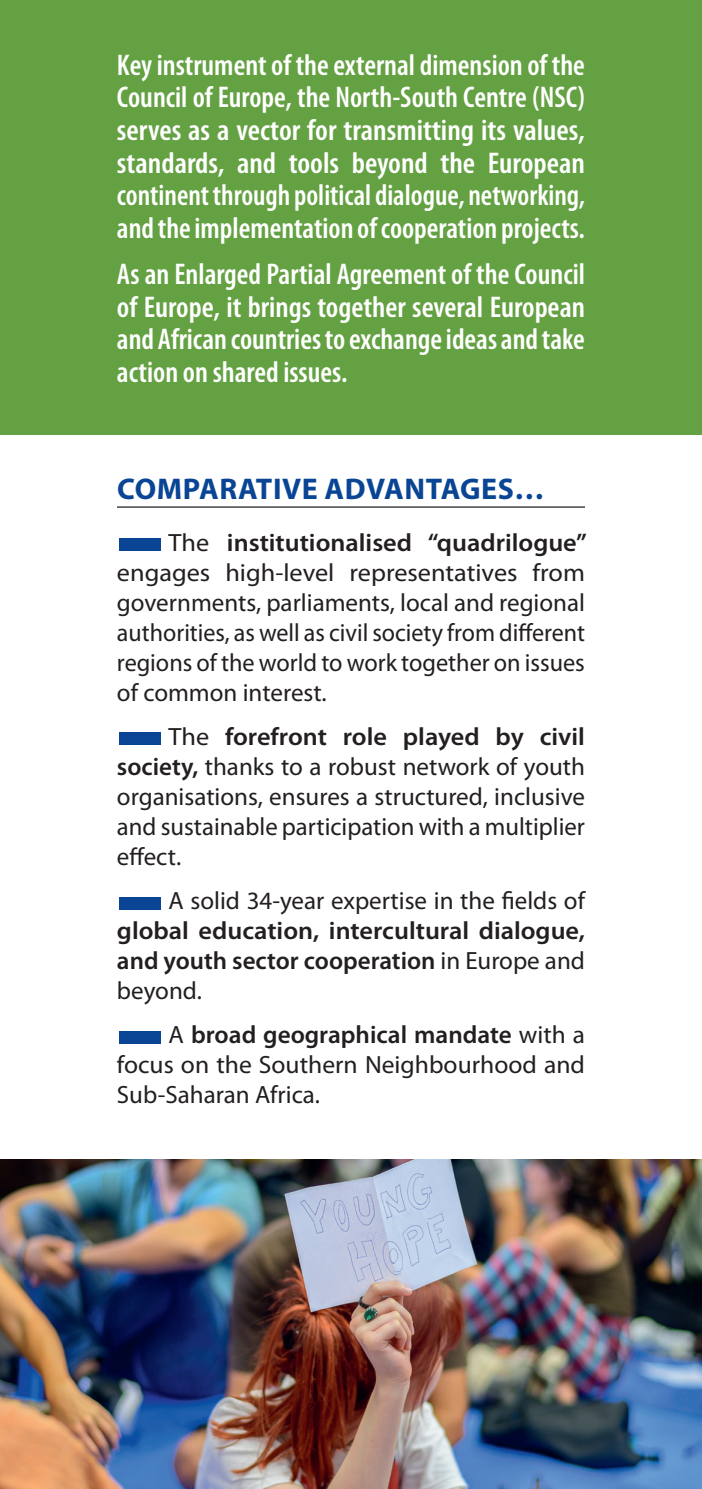
<style>
.page{position:relative;width:702px;height:1489px;background:#fff}
.page>*{position:absolute;margin:0;border:0;box-sizing:border-box;transform-origin:0 0}
.t1{font:600 condensed 30px/32.5px "Myriad Pro";color:#fff;text-align:justify}
.t2{font:700 30px "Myriad Pro";letter-spacing:.02em;color:#094594}
.t3{font:25px/30px "Myriad Pro";color:#231f20;text-align:justify;scale:1.05 1}
.t4{font:600 25px/30px "Myriad Pro";color:#231f20;text-align:justify;scale:1.05 1}
.t5{font:25px/30px "Myriad Pro";color:#231f20;text-align:justify}
.s1{color:#094594}
.s2{font-weight:600}
.s3{font-weight:400}
</style>
<div class="page">
<div style="left:0;top:0;width:702px;height:434px;background:#64a142"></div>
<hr style="left:117px;top:506px;width:468px;height:1px;background:#231f20">
<hr style="left:701px;top:0;width:1px;height:124px;background:#094594">
<img style="left:0;top:1159px;width:702px;height:329px">
<p class="t1" style="left:117px;top:48px;width:469px">Key instrument of the external dimension of the Council of Europe, the North-South Centre (NSC) serves as a vector for transmitting its values, standards, and tools beyond the European continent through political dialogue, networking, and the implementation of cooperation projects.</p>
<p class="t1" style="left:117px;top:257px;width:469px">As an Enlarged Partial Agreement of the Council of Europe, it brings together several European and African countries to exchange ideas and take action on shared issues.</p>
<p class="t2" style="left:117px;top:469px;width:428px">COMPARATIVE ADVANTAGES…</p>
<p class="t3" style="left:117px;top:527px;width:449px"><span class="s1">■</span>The <span class="s2">institutionalised “quadrilogue” </span>engages high-level representatives from governments, parliaments, local and regional authorities, as well as civil society from different regions of the world to work together on issues of common interest.</p>
<p class="t3" style="left:117px;top:721px;width:447px"><span class="s1">■</span>The <span class="s2">forefront role played by civil society,</span> thanks to a robust network of youth organisations, ensures a structured, inclusive and sustainable participation with a multiplier effect.</p>
<p class="t4" style="left:117px;top:885px;width:447px"><span class="s1">■</span><span class="s3">A solid 34-year expertise in the fields of </span>global education, intercultural dialogue, and youth sector cooperation <span class="s3">in Europe and beyond.</span></p>
<p class="t5" style="left:117px;top:1019px;width:469px"><span class="s1">■</span>A <span class="s2">broad geographical mandate</span> with a focus on the Southern Neighbourhood and Sub-Saharan Africa.</p>
</div>
